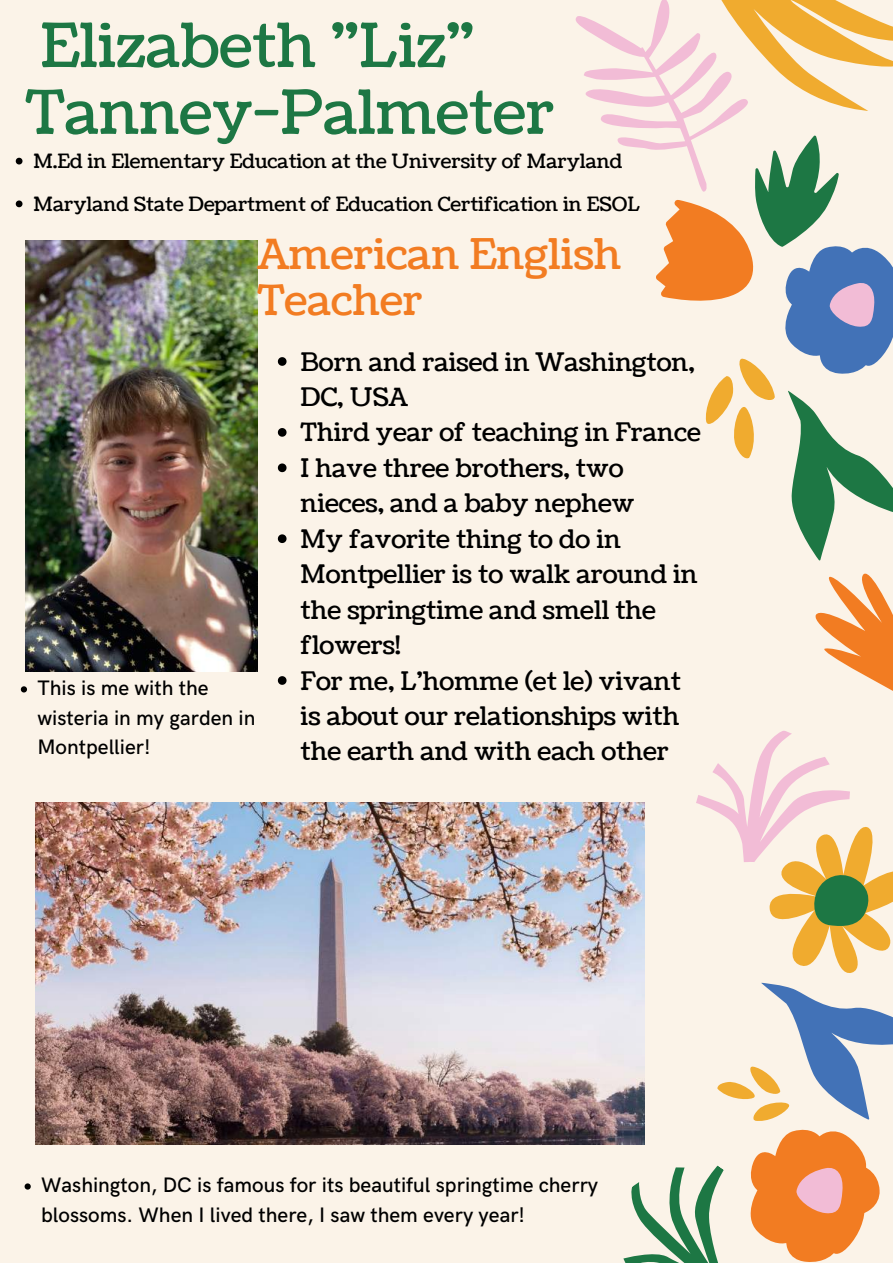
<style>
.page{position:relative;width:893px;height:1263px;background:#fbf3e8}
.page>*{position:absolute;margin:0;border:0;box-sizing:border-box;transform-origin:0 0}
.t1{font:60.75px/66.8px "Coustard";color:#1d7744}
.t2{font:42.08px/45.7px "Coustard";color:#f27c22}
.t3{font:25.42px/35.5px "Coustard";color:#000}
.t4{font:500 21px/29.2px "HK Grotesk";color:#000}
.t5{font:19.65px/42.8px "Coustard";color:#000}
</style>
<div class="page">
<svg style="left:575px;top:16px;width:78px;height:134px"></svg>
<svg style="left:653px;top:0;width:240px;height:691px"></svg>
<svg style="left:623px;top:730px;width:270px;height:533px"></svg>
<img style="left:25px;top:240px;width:232px;height:432px">
<img style="left:36px;top:802px;width:609px;height:343px">
<svg style="left:278px;top:357px;width:8px;height:9px"></svg>
<svg style="left:278px;top:428px;width:8px;height:9px"></svg>
<svg style="left:278px;top:463px;width:8px;height:9px"></svg>
<svg style="left:278px;top:534px;width:8px;height:9px"></svg>
<svg style="left:278px;top:676px;width:8px;height:9px"></svg>
<svg style="left:25px;top:1183px;width:6px;height:6px"></svg>
<svg style="left:16px;top:158px;width:6px;height:6px"></svg>
<svg style="left:16px;top:200px;width:6px;height:7px"></svg>
<svg style="left:21px;top:686px;width:6px;height:6px"></svg>
<h1 class="t1" style="left:25px;top:14px;width:530px">Elizabeth "Liz"<br>Tanney-Palmeter</h1>
<p class="t5" style="left:33px;top:140px;width:608px">M.Ed in Elementary Education at the University of Maryland<br>Maryland State Department of Education Certification in ESOL</p>
<h2 class="t2" style="left:257px;top:233px;width:365px">American English<br>Teacher</h2>
<p class="t3" style="left:301px;top:345px;width:401px">Born and raised in Washington,<br>DC, USA<br>Third year of teaching in France<br>I have three brothers, two nieces, and a baby nephew<br>My favorite thing to do in<br>Montpellier is to walk around in the springtime and smell the flowers!<br>For me, L'homme (et le) vivant is about our relationships with the earth and with each other</p>
<p class="t4" style="left:37px;top:674px;width:220px">This is me with the wisteria in my garden in<br>Montpellier!</p>
<p class="t4" style="left:41px;top:1171px;width:558px">Washington, DC is famous for its beautiful springtime cherry blossoms. When I lived there, I saw them every year!</p>
</div>
